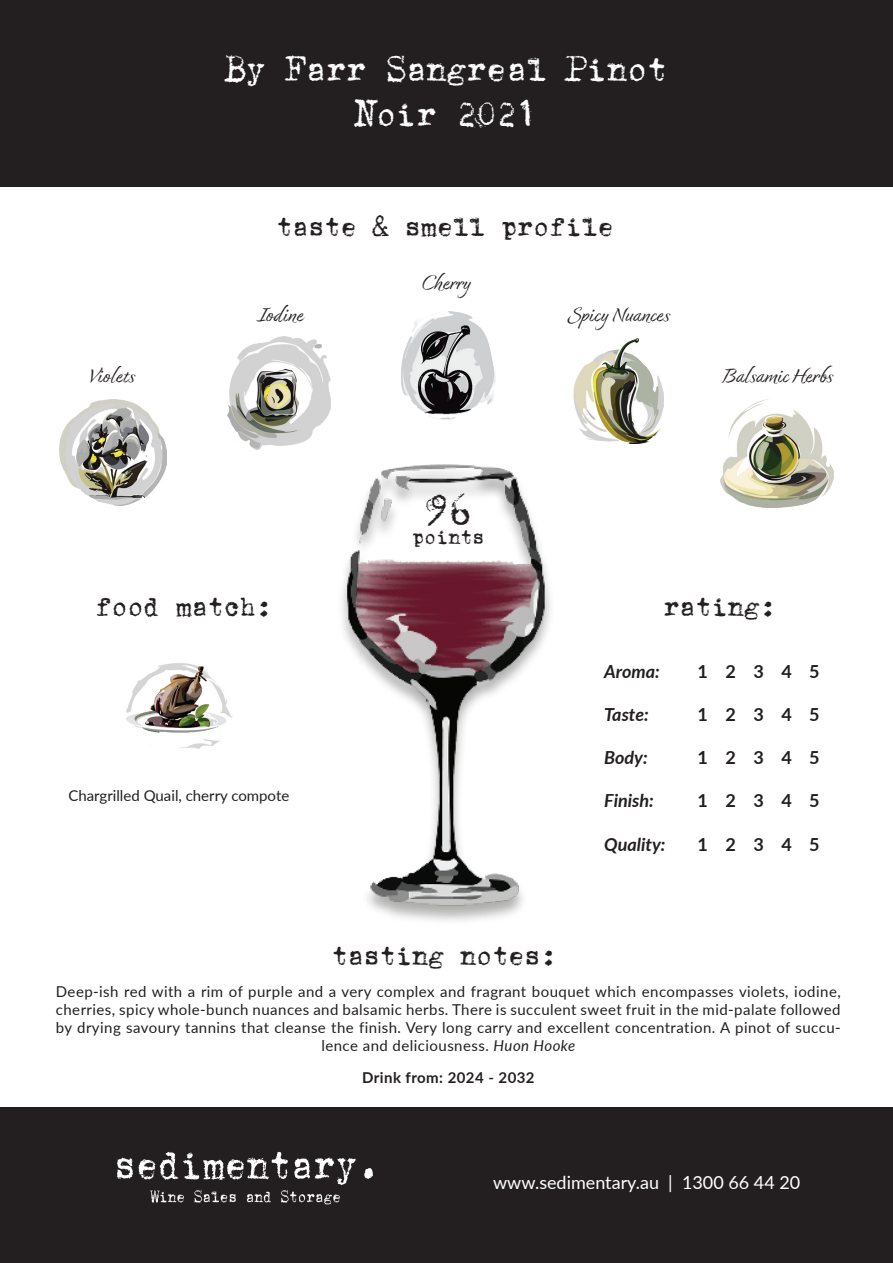
<style>
.page{position:relative;width:893px;height:1263px;background:#fff}
.page>*{position:absolute;margin:0;border:0;box-sizing:border-box;transform-origin:0 0}
.t1{font:45px "Underwood 1913 Normal";color:#231f20}
.t2{font:37.5px/45px "Underwood 1913 Normal";color:#fff;text-align:center}
.t3{font:30px "Underwood 1913 Normal";color:#231f20}
.t4{font:expanded 22.5px "Dream Big";color:#231f20}
.t5{font:22.5px "Underwood 1913 Normal";color:#231f20}
.t6{font:italic 700 18px "Lato";color:#231f20}
.t7{font:18px "Lato";color:#fff}
.t8{font:700 18px "Lato";color:#231f20}
.t9{font:15px/18px "Lato";letter-spacing:.03em;color:#231f20;text-align:center}
.t10{font:15px "Lato";color:#231f20}
.t11{font:700 15px "Lato";letter-spacing:.03em;color:#231f20}
.s1{font-style:italic}
</style>
<div class="page">
<img style="left:59px;top:400px;width:107px;height:105px">
<img style="left:228px;top:336px;width:103px;height:113px">
<img style="left:401px;top:311px;width:95px;height:108px">
<img style="left:720px;top:400px;width:113px;height:108px">
<img style="left:573px;top:338px;width:91px;height:105px">
<div style="left:0;top:1107px;width:893px;height:156px;background:#231f20"></div>
<img style="left:117px;top:1151px;width:256px;height:54px">
<div style="left:0;top:0;width:893px;height:186px;background:#231f20"></div>
<img style="left:342px;top:464px;width:208px;height:457px">
<img style="left:126px;top:663px;width:107px;height:86px">
<h2 class="t2" style="left:226px;top:48px;width:443px">By Farr Sangreal Pinot<br>Noir 2021</h2>
<h3 class="t3" style="left:276px;top:211px;width:339px">taste &amp; smell profile</h3>
<h3 class="t4" style="left:88px;top:362px;width:48px">Violets</h3>
<h3 class="t4" style="left:258px;top:300px;width:47px">Iodine</h3>
<h3 class="t4" style="left:422px;top:269px;width:50px">Cherry</h3>
<h1 class="t1" style="left:424px;top:488px;width:50px">96</h1>
<h3 class="t5" style="left:412px;top:526px;width:74px">points</h3>
<h3 class="t4" style="left:567px;top:300px;width:104px">Spicy Nuances</h3>
<h3 class="t4" style="left:723px;top:362px;width:111px">Balsamic Herbs</h3>
<h3 class="t3" style="left:95px;top:592px;width:178px">food match:</h3>
<h3 class="t3" style="left:663px;top:592px;width:114px">rating:</h3>
<p class="t10" style="left:68px;top:785px;width:222px">Chargrilled Quail, cherry compote</p>
<h3 class="t3" style="left:332px;top:940px;width:226px">tasting notes:</h3>
<p class="t6" style="left:604px;top:658px;width:57px">Aroma:</p>
<p class="t6" style="left:604px;top:701px;width:46px">Taste:</p>
<p class="t6" style="left:604px;top:744px;width:45px">Body:</p>
<p class="t6" style="left:604px;top:788px;width:51px">Finish:</p>
<p class="t6" style="left:604px;top:831px;width:63px">Quality:</p>
<p class="t8" style="left:697px;top:658px;width:124px">1 2 3 4 5</p>
<p class="t8" style="left:697px;top:701px;width:124px">1 2 3 4 5</p>
<p class="t8" style="left:697px;top:744px;width:124px">1 2 3 4 5</p>
<p class="t8" style="left:697px;top:788px;width:124px">1 2 3 4 5</p>
<p class="t8" style="left:697px;top:831px;width:124px">1 2 3 4 5</p>
<p class="t9" style="left:56px;top:982px;width:786px">Deep-ish red with a rim of purple and a very complex and fragrant bouquet which encompasses violets, iodine, cherries, spicy whole-bunch nuances and balsamic herbs. There is succulent sweet fruit in the mid-palate followed by drying savoury tannins that cleanse the finish. Very long carry and excellent concentration. A pinot of succu&shy;lence and deliciousness. <span class="s1">Huon Hooke</span></p>
<p class="t11" style="left:362px;top:1066px;width:174px">Drink from: 2024 - 2032</p>
<p class="t7" style="left:493px;top:1170px;width:309px">www.sedimentary.au | 1300 66 44 20</p>
</div>
